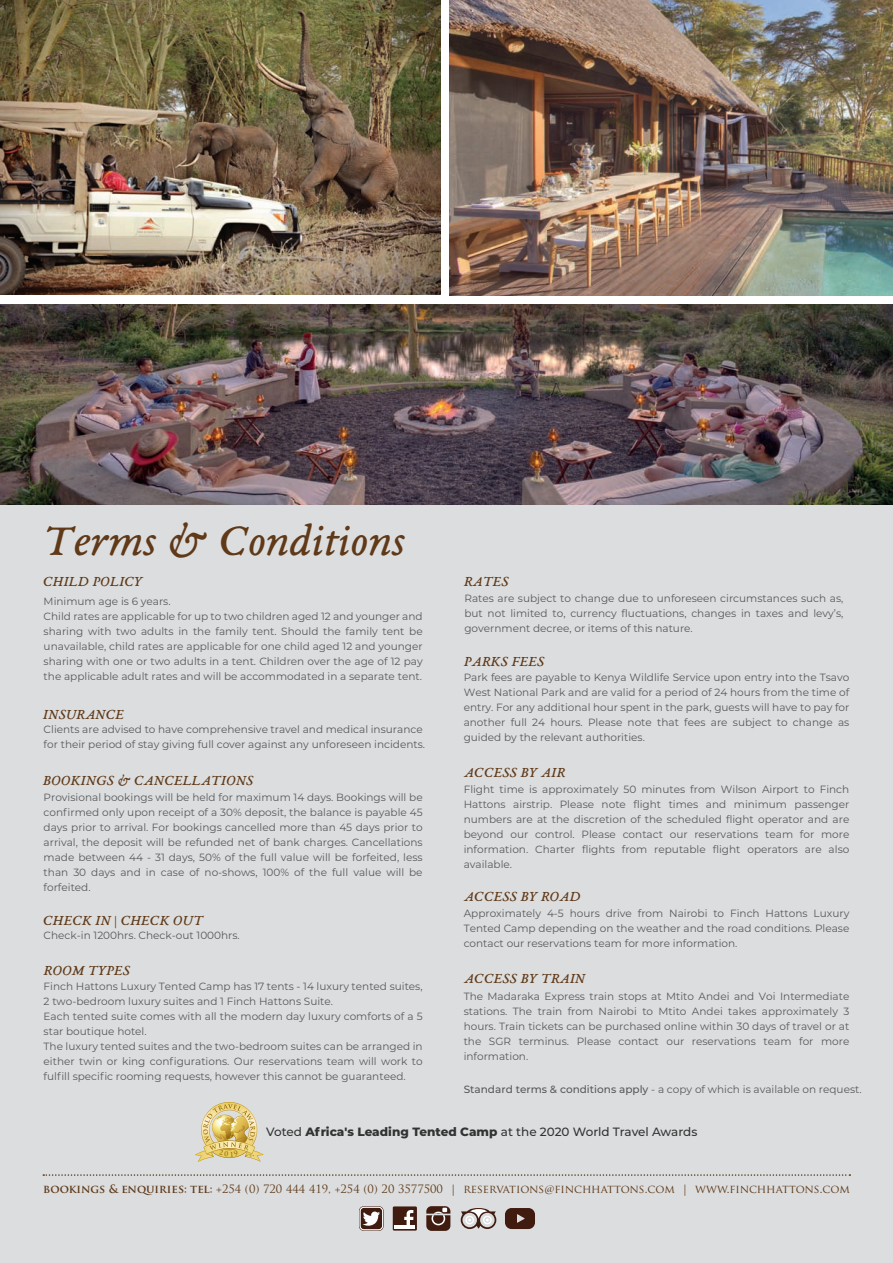
<style>
.page{position:relative;width:893px;height:1263px;background:#fff}
.page>*{position:absolute;margin:0;border:0;box-sizing:border-box;transform-origin:0 0}
.t1{font:italic 46.5px "EB Garamond 08";color:#5f3918}
.t2{font:italic 15px "EB Garamond 08";color:#5f3918}
.t3{font:500 12px "Montserrat";letter-spacing:-.005em;color:#323333}
.t4{font:11.25px "Trajan Pro";color:#5f3918}
.t5{font:10.5px/15px "Montserrat";color:#58595b;text-align:justify}
.s1{font-weight:500}
.s2{font-weight:800}
.s3{font-weight:700}
</style>
<div class="page">
<img style="left:449px;top:0;width:444px;height:295px">
<div style="left:0;top:505px;width:893px;height:758px;background:#dcddde"></div>
<div style="left:393px;top:1206px;width:24px;height:24px;background:#401c10"></div>
<hr style="left:394px;top:1225px;width:21px;height:4px;background:#fff">
<svg style="left:404px;top:1210px;width:9px;height:15px"></svg>
<svg style="left:426px;top:1206px;width:24px;height:25px"></svg>
<svg style="left:461px;top:1208px;width:35px;height:21px"></svg>
<svg style="left:359px;top:1206px;width:25px;height:25px"></svg>
<svg style="left:505px;top:1208px;width:30px;height:21px"></svg>
<svg style="left:43px;top:1174px;width:807px;height:2px"></svg>
<img style="left:0;top:0;width:440px;height:295px">
<img style="left:0;top:304px;width:893px;height:201px">
<svg style="left:195px;top:1102px;width:69px;height:60px"></svg>
<h1 class="t1" style="left:43px;top:509px;width:364px">Terms &amp; Conditions</h1>
<h2 class="t2" style="left:43px;top:571px;width:101px">CHILD POLICY</h2>
<p class="t5" style="left:44px;top:593px;width:381px;text-align:left">Minimum age is 6 years.<br>Child rates are applicable for up to two children aged 12 and younger and sharing with two adults in the family tent. Should the family tent be unavailable, child rates are applicable for one child aged 12 and younger sharing with one or two adults in a tent. Children over the age of 12 pay the applicable adult rates and will be accommodated in a separate tent.</p>
<h2 class="t2" style="left:43px;top:704px;width:83px">INSURANCE</h2>
<p class="t5" style="left:44px;top:722px;width:383px">Clients are advised to have comprehensive travel and medical insurance for their period of stay giving full cover against any unforeseen incidents.</p>
<h2 class="t2" style="left:43px;top:770px;width:212px">BOOKINGS &amp; CANCELLATIONS</h2>
<p class="t5" style="left:44px;top:789px;width:381px">Provisional bookings will be held for maximum 14 days. Bookings will be confirmed only upon receipt of a 30% deposit, the balance is payable 45 days prior to arrival. For bookings cancelled more than 45 days prior to arrival, the deposit will be refunded net of bank charges. Cancellations made between 44 - 31 days, 50% of the full value will be forfeited, less than 30 days and in case of no-shows, 100% of the full value will be forfeited.</p>
<h2 class="t2" style="left:43px;top:910px;width:162px">CHECK IN | CHECK OUT</h2>
<p class="t5" style="left:44px;top:927px;width:198px">Check-in 1200hrs. Check-out 1000hrs.</p>
<h2 class="t2" style="left:44px;top:960px;width:88px">ROOM TYPES</h2>
<p class="t5" style="left:44px;top:978px;width:381px;text-align:left">Finch Hattons Luxury Tented Camp has 17 tents - 14 luxury tented suites, 2 two-bedroom luxury suites and 1 Finch Hattons Suite.<br>Each tented suite comes with all the modern day luxury comforts of a 5 star boutique hotel.<br>The luxury tented suites and the two-bedroom suites can be arranged in either twin or king configurations. Our reservations team will work to fulfill specific rooming requests, however this cannot be guaranteed.</p>
<h2 class="t2" style="left:464px;top:571px;width:46px">RATES</h2>
<p class="t5" style="left:464px;top:590px;width:381px">Rates are subject to change due to unforeseen circumstances such as, but not limited to, currency fluctuations, changes in taxes and levy’s, government decree, or items of this nature.</p>
<h2 class="t2" style="left:464px;top:652px;width:82px">PARKS FEES</h2>
<p class="t5" style="left:464px;top:669px;width:387px">Park fees are payable to Kenya Wildlife Service upon entry into the Tsavo West National Park and are valid for a period of 24 hours from the time of entry. For any additional hour spent in the park, guests will have to pay for another full 24 hours. Please note that fees are subject to change as guided by the relevant authorities.</p>
<h2 class="t2" style="left:464px;top:763px;width:103px">ACCESS BY AIR</h2>
<p class="t5" style="left:464px;top:781px;width:387px">Flight time is approximately 50 minutes from Wilson Airport to Finch Hattons airstrip. Please note flight times and minimum passenger numbers are at the discretion of the scheduled flight operator and are beyond our control. Please contact our reservations team for more information. Charter flights from reputable flight operators are also available.</p>
<h2 class="t2" style="left:464px;top:886px;width:118px">ACCESS BY ROAD</h2>
<p class="t5" style="left:464px;top:906px;width:387px">Approximately 4-5 hours drive from Nairobi to Finch Hattons Luxury Tented Camp depending on the weather and the road conditions. Please contact our reservations team for more information.</p>
<h2 class="t2" style="left:464px;top:968px;width:123px">ACCESS BY TRAIN</h2>
<p class="t5" style="left:464px;top:988px;width:387px">The Madaraka Express train stops at Mtito Andei and Voi Intermediate stations. The train from Nairobi to Mtito Andei takes approximately 3 hours. Train tickets can be purchased online within 30 days of travel or at the SGR terminus. Please contact our reservations team for more information.</p>
<p class="t5" style="left:464px;top:1081px;width:399px"><span class="s1">Standard terms &amp; conditions apply</span> - a copy of which is available on request.</p>
<p class="t3" style="left:266px;top:1123px;width:432px">Voted <span class="s2">Africa's Leading Tented Camp</span> at the 2020 World Travel Awards</p>
<p class="t4" style="left:43px;top:1181px;width:808px"><span class="s3">BOOKINGS &amp; ENQUIRIES: TEL:</span> +254 (0) 720 444 419, +254 (0) 20 3577500 | RESERVATIONS@FINCHHATTONS.COM | WWW.FINCHHATTONS.COM</p>
</div>
